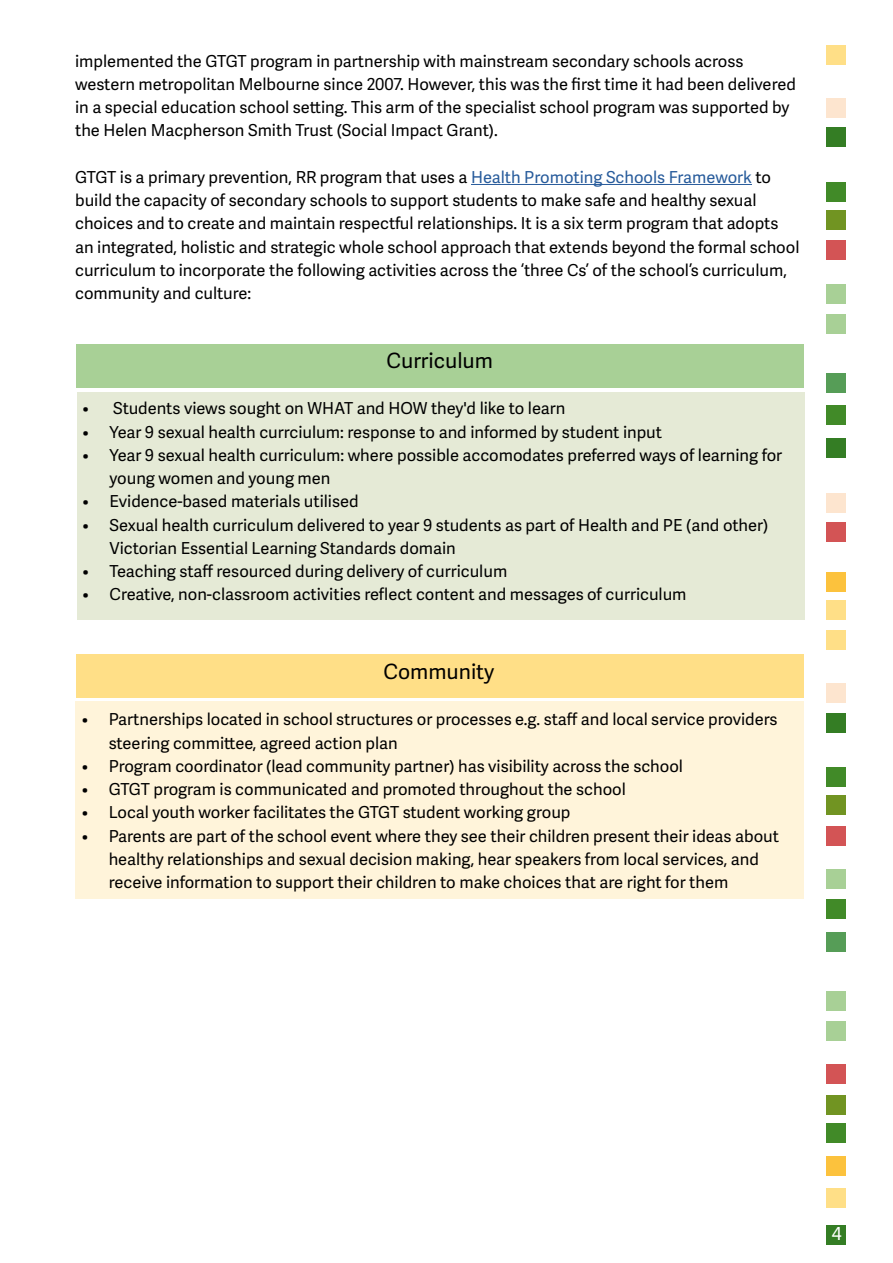
<style>
.page{position:relative;width:893px;height:1263px;background:#fff}
.page>*{position:absolute;margin:0;border:0;box-sizing:border-box;transform-origin:0 0}
.t1{font:21px "Adelle Sans";color:#000}
.t2{font:18px "Adelle Sans";color:#fff}
.t3{font:16.5px/23.2px "Adelle Sans";color:#000}
.s1{color:#275b9b}
</style>
<div class="page">
<hr style="left:471px;top:184px;width:281px;height:1px;background:#275b9b">
<div style="left:77px;top:392px;width:727px;height:228px;background:#e5ead6"></div>
<div style="left:76px;top:654px;width:727px;height:43px;background:#ffdf87"></div>
<div style="left:826px;top:601px;width:20px;height:19px;background:#ffdf87"></div>
<div style="left:826px;top:573px;width:20px;height:19px;background:#fcc23d"></div>
<div style="left:826px;top:522px;width:20px;height:19px;background:#d35455"></div>
<div style="left:826px;top:493px;width:20px;height:19px;background:#fde5cf"></div>
<div style="left:826px;top:438px;width:20px;height:20px;background:#347d24"></div>
<div style="left:826px;top:406px;width:20px;height:19px;background:#418a28"></div>
<div style="left:826px;top:373px;width:20px;height:20px;background:#569d57"></div>
<div style="left:826px;top:314px;width:20px;height:20px;background:#a8d096"></div>
<div style="left:826px;top:284px;width:20px;height:20px;background:#a8d096"></div>
<div style="left:826px;top:241px;width:20px;height:19px;background:#d35455"></div>
<div style="left:826px;top:45px;width:20px;height:19px;background:#ffdf87"></div>
<div style="left:827px;top:98px;width:19px;height:19px;background:#fde5cf"></div>
<div style="left:827px;top:128px;width:19px;height:19px;background:#347d24"></div>
<div style="left:827px;top:182px;width:19px;height:20px;background:#418a28"></div>
<div style="left:827px;top:210px;width:19px;height:19px;background:#719422"></div>
<div style="left:826px;top:869px;width:20px;height:20px;background:#a8d096"></div>
<div style="left:826px;top:826px;width:20px;height:19px;background:#d35455"></div>
<div style="left:826px;top:630px;width:20px;height:19px;background:#ffdf87"></div>
<div style="left:827px;top:683px;width:19px;height:19px;background:#fde5cf"></div>
<div style="left:827px;top:713px;width:19px;height:19px;background:#347d24"></div>
<div style="left:827px;top:768px;width:19px;height:19px;background:#418a28"></div>
<div style="left:827px;top:795px;width:19px;height:19px;background:#719422"></div>
<div style="left:827px;top:1123px;width:19px;height:19px;background:#418a28"></div>
<div style="left:827px;top:1095px;width:19px;height:20px;background:#719422"></div>
<div style="left:827px;top:900px;width:19px;height:19px;background:#418a28"></div>
<div style="left:827px;top:932px;width:19px;height:20px;background:#569d57"></div>
<div style="left:827px;top:991px;width:19px;height:19px;background:#a8d096"></div>
<div style="left:827px;top:1021px;width:19px;height:20px;background:#a8d096"></div>
<div style="left:827px;top:1064px;width:19px;height:20px;background:#d35455"></div>
<div style="left:826px;top:1225px;width:20px;height:20px;background:#347d24"></div>
<div style="left:826px;top:1156px;width:20px;height:20px;background:#fcc23d"></div>
<div style="left:826px;top:1189px;width:20px;height:19px;background:#ffdf87"></div>
<div style="left:76px;top:345px;width:727px;height:43px;background:#a8d096"></div>
<div style="left:75px;top:701px;width:728px;height:198px;background:#fff4da"></div>
<p class="t3" style="left:75px;top:49px;width:722px">implemented the GTGT program in partnership with mainstream secondary schools across western metropolitan Melbourne since 2007. However, this was the first time it had been delivered in a special education school setting. This arm of the specialist school program was supported by the Helen Macpherson Smith Trust (Social Impact Grant).</p>
<p class="t3" style="left:75px;top:165px;width:726px">GTGT is a primary prevention, RR program that uses a <span class="s1">Health Promoting Schools Framework</span> to build the capacity of secondary schools to support students to make safe and healthy sexual choices and to create and maintain respectful relationships. It is a six term program that adopts an integrated, holistic and strategic whole school approach that extends beyond the formal school curriculum to incorporate the following activities across the ‘three Cs’ of the school’s curriculum, community and culture:</p>
<p class="t1" style="left:387px;top:345px;width:108px">Curriculum</p>
<p class="t3" style="left:83px;top:396px;width:484px">• Students views sought on WHAT and HOW they'd like to learn</p>
<p class="t3" style="left:83px;top:420px;width:581px">• Year 9 sexual health currciulum: response to and informed by student input</p>
<p class="t3" style="left:110px;top:443px;width:674px;text-indent:-27px">• Year 9 sexual health curriculum: where possible accomodates preferred ways of learning for young women and young men</p>
<p class="t3" style="left:83px;top:489px;width:278px">• Evidence-based materials utilised</p>
<p class="t3" style="left:110px;top:513px;width:660px;text-indent:-27px">• Sexual health curriculum delivered to year 9 students as part of Health and PE (and other)<br>Victorian Essential Learning Standards domain</p>
<p class="t3" style="left:83px;top:559px;width:426px">• Teaching staff resourced during delivery of curriculum</p>
<p class="t3" style="left:83px;top:582px;width:605px">• Creative, non-classroom activities reflect content and messages of curriculum</p>
<p class="t1" style="left:384px;top:656px;width:112px">Community</p>
<p class="t3" style="left:109px;top:707px;width:670px;text-indent:-27px">• Partnerships located in school structures or processes e.g. staff and local service providers steering committee, agreed action plan</p>
<p class="t3" style="left:82px;top:754px;width:603px">• Program coordinator (lead community partner) has visibility across the school</p>
<p class="t3" style="left:82px;top:777px;width:546px">• GTGT program is communicated and promoted throughout the school</p>
<p class="t3" style="left:82px;top:800px;width:490px">• Local youth worker facilitates the GTGT student working group</p>
<p class="t3" style="left:109px;top:824px;width:672px;text-indent:-27px">• Parents are part of the school event where they see their children present their ideas about healthy relationships and sexual decision making, hear speakers from local services, and receive information to support their children to make choices that are right for them</p>
<p class="t2" style="left:832px;top:1221px;width:11px">4</p>
</div>
